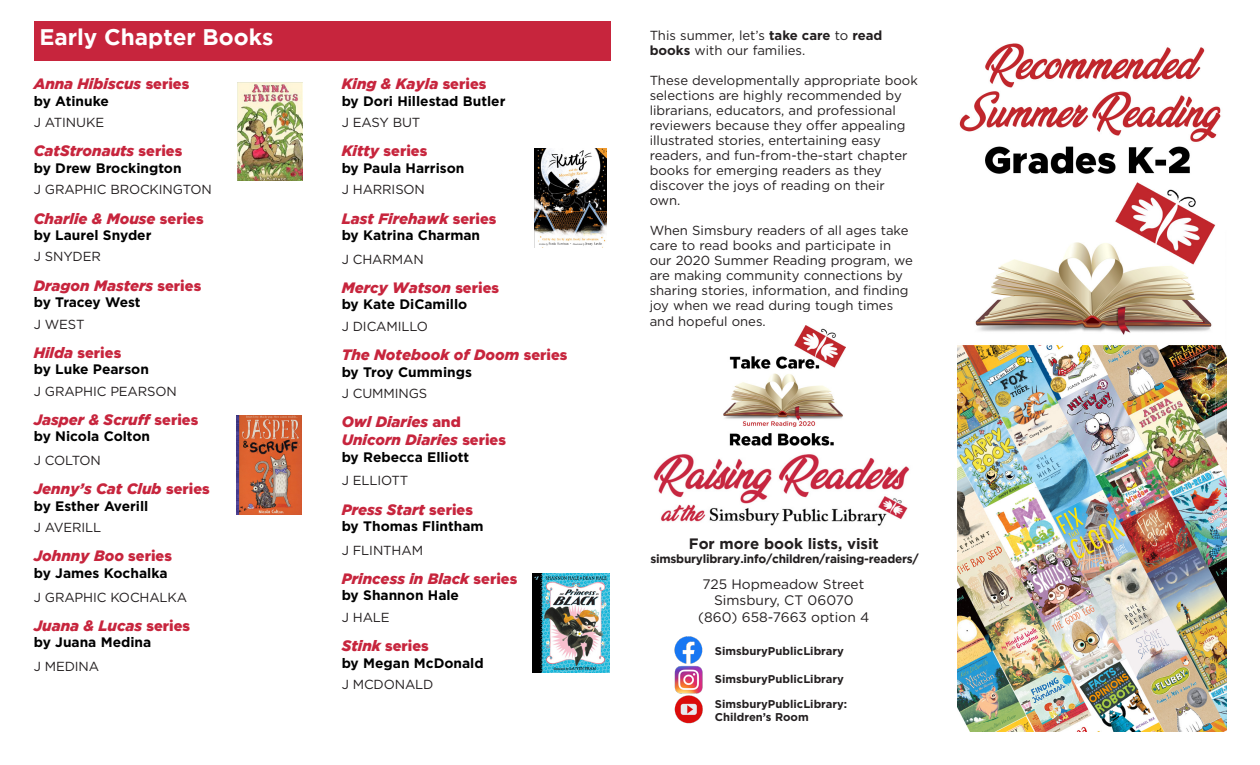
<style>
.page{position:relative;width:1260px;height:765px;background:#fff}
.page>*{position:absolute;margin:0;border:0;box-sizing:border-box;transform-origin:0 0}
.t1{font:700 22.5px "Gotham";color:#fff}
.Book_Title{font:italic 900 15px "Gotham";color:#c7253d}
.Book_Title-2{font:900 15px "Metropolis";color:#c7253d}
.t2{font:700 15px "Gotham";color:#231f20}
.Author{font:700 13.75px "Gotham";color:#000}
.t3{font:13.75px "Gotham";color:#231f20}
.Author-2{font:700 13.75px "Gotham";letter-spacing:-.025em;color:#000}
.Description{font:13.12px/15px "Gotham";color:#231f20}
.Call_Number{font:13.12px "Gotham";letter-spacing:-.01em;color:#231f20}
.t4{font:700 11.88px "Gotham";letter-spacing:-.02em;color:#231f20}
.t5{font:700 11.25px "Gotham";color:#231f20}
.s1{font-family:"Metropolis";font-style:normal}
.s2{font-family:"Gotham";font-style:italic}
.s3{font-weight:700}
</style>
<div class="page">
<img style="left:674px;top:636px;width:29px;height:88px">
<img style="left:723px;top:325px;width:122px;height:121px">
<img style="left:653px;top:454px;width:257px;height:72px">
<img style="left:958px;top:43px;width:268px;height:688px">
<div style="left:34px;top:21px;width:576px;height:39px;background:#c7253d"></div>
<img style="left:237px;top:416px;width:64px;height:99px">
<img style="left:534px;top:149px;width:73px;height:99px">
<img style="left:237px;top:82px;width:65px;height:99px">
<img style="left:532px;top:574px;width:77px;height:99px">
<p class="t1" style="left:39px;top:24px;width:235px">Early Chapter Books</p>
<p class="Book_Title" style="left:34px;top:75px;width:157px">Anna Hibiscus <span class="s1">series</span></p>
<p class="Author" style="left:34px;top:93px;width:77px">by Atinuke</p>
<p class="Call_Number" style="left:34px;top:114px;width:72px">J ATINUKE</p>
<p class="Book_Title" style="left:34px;top:142px;width:150px">CatStronauts <span class="s1">series</span></p>
<p class="Author" style="left:34px;top:160px;width:149px">by Drew Brockington</p>
<p class="Call_Number" style="left:34px;top:181px;width:180px">J GRAPHIC BROCKINGTON</p>
<p class="Book_Title" style="left:34px;top:210px;width:171px">Charlie &amp; Mouse <span class="s1">series</span></p>
<p class="Author" style="left:34px;top:227px;width:119px">by Laurel Snyder</p>
<p class="Call_Number" style="left:34px;top:248px;width:69px">J SNYDER</p>
<p class="Book_Title" style="left:34px;top:277px;width:169px">Dragon Masters <span class="s1">series</span></p>
<p class="Author-2" style="left:34px;top:294px;width:108px">by Tracey West</p>
<p class="Call_Number" style="left:34px;top:316px;width:52px">J WEST</p>
<p class="Book_Title-2" style="left:34px;top:343px;width:89px"><span class="s2">Hilda</span> series</p>
<p class="Author" style="left:34px;top:362px;width:117px">by Luke Pearson</p>
<p class="Call_Number" style="left:34px;top:383px;width:145px">J GRAPHIC PEARSON</p>
<p class="Book_Title" style="left:34px;top:411px;width:166px">Jasper &amp; Scruff <span class="s1">series</span></p>
<p class="Author" style="left:34px;top:429px;width:118px">by Nicola Colton</p>
<p class="Call_Number" style="left:34px;top:452px;width:69px">J COLTON</p>
<p class="Book_Title" style="left:34px;top:480px;width:178px">Jenny’s Cat Club <span class="s1">series</span></p>
<p class="Author" style="left:34px;top:498px;width:116px">by Esther Averill</p>
<p class="Call_Number" style="left:34px;top:519px;width:69px">J AVERILL</p>
<p class="Book_Title" style="left:34px;top:547px;width:140px">Johnny Boo <span class="s1">series</span></p>
<p class="Author" style="left:34px;top:565px;width:135px">by James Kochalka</p>
<p class="Call_Number" style="left:34px;top:589px;width:155px">J GRAPHIC KOCHALKA</p>
<p class="Book_Title" style="left:34px;top:617px;width:158px">Juana &amp; Lucas <span class="s1">series</span></p>
<p class="Author" style="left:34px;top:635px;width:119px">by Juana Medina</p>
<p class="Call_Number" style="left:34px;top:658px;width:67px">J MEDINA</p>
<p class="Book_Title" style="left:342px;top:75px;width:146px">King &amp; Kayla <span class="s1">series</span></p>
<p class="Author" style="left:342px;top:93px;width:165px">by Dori Hillestad Butler</p>
<p class="Call_Number" style="left:342px;top:114px;width:80px">J EASY BUT</p>
<p class="Book_Title-2" style="left:342px;top:142px;width:87px"><span class="s2">Kitty</span> series</p>
<p class="Author" style="left:342px;top:160px;width:124px">by Paula Harrison</p>
<p class="Call_Number" style="left:342px;top:181px;width:85px">J HARRISON</p>
<p class="Book_Title" style="left:342px;top:210px;width:156px">Last Firehawk <span class="s1">series</span></p>
<p class="Author" style="left:342px;top:227px;width:140px">by Katrina Charman</p>
<p class="Call_Number" style="left:342px;top:251px;width:83px">J CHARMAN</p>
<p class="Book_Title" style="left:342px;top:279px;width:159px">Mercy Watson <span class="s1">series</span></p>
<p class="Author" style="left:342px;top:297px;width:127px">by Kate DiCamillo</p>
<p class="Call_Number" style="left:342px;top:318px;width:88px">J DICAMILLO</p>
<p class="Book_Title" style="left:342px;top:346px;width:227px">The Notebook of Doom <span class="s1">series</span></p>
<p class="Author" style="left:342px;top:364px;width:132px">by Troy Cummings</p>
<p class="Call_Number" style="left:342px;top:385px;width:87px">J CUMMINGS</p>
<p class="Book_Title" style="left:342px;top:413px;width:121px">Owl Diaries <span class="s1">and</span></p>
<p class="Book_Title" style="left:342px;top:431px;width:166px">Unicorn Diaries <span class="s1">series</span></p>
<p class="Author" style="left:342px;top:449px;width:129px">by Rebecca Elliott</p>
<p class="Call_Number" style="left:342px;top:472px;width:68px">J ELLIOTT</p>
<p class="Book_Title" style="left:342px;top:501px;width:133px">Press Start <span class="s1">series</span></p>
<p class="Author" style="left:342px;top:518px;width:143px">by Thomas Flintham</p>
<p class="Call_Number" style="left:342px;top:542px;width:83px">J FLINTHAM</p>
<p class="Book_Title" style="left:342px;top:570px;width:177px">Princess in Black <span class="s1">series</span></p>
<p class="Author" style="left:342px;top:588px;width:119px">by Shannon Hale</p>
<p class="Call_Number" style="left:342px;top:609px;width:49px">J HALE</p>
<p class="Book_Title-2" style="left:342px;top:636px;width:89px"><span class="s2">Stink</span> series</p>
<p class="Author" style="left:342px;top:655px;width:144px">by Megan McDonald</p>
<p class="Call_Number" style="left:342px;top:676px;width:93px">J MCDONALD</p>
<p class="Description" style="left:650px;top:28px;width:234px">This summer, let’s <span class="s3">take care</span> to <span class="s3">read books</span> with our families.</p>
<p class="Description" style="left:650px;top:73px;width:270px">These developmentally appropriate book selections are highly recommended by librarians, educators, and professional reviewers because they offer appealing illustrated stories, entertaining easy readers, and fun-from-the-start chapter books for emerging readers as they discover the joys of reading on their own.</p>
<p class="Description" style="left:650px;top:223px;width:265px">When Simsbury readers of all ages take care to read books and participate in our 2020 Summer Reading program, we are making community connections by sharing stories, information, and finding joy when we read during tough times</p>
<p class="Description" style="left:650px;top:314px;width:118px">and hopeful ones.</p>
<p class="t2" style="left:689px;top:535px;width:192px">For more book lists, visit</p>
<p class="t4" style="left:650px;top:552px;width:270px">simsburylibrary.info/children/raising-readers/</p>
<p class="t3" style="left:703px;top:575px;width:163px">725 Hopmeadow Street</p>
<p class="t3" style="left:714px;top:591px;width:141px">Simsbury, CT 06070</p>
<p class="t3" style="left:698px;top:608px;width:173px">(860) 658-7663 option 4</p>
<p class="t5" style="left:715px;top:645px;width:130px">SimsburyPublicLibrary</p>
<p class="t5" style="left:715px;top:672px;width:130px">SimsburyPublicLibrary</p>
<p class="t5" style="left:715px;top:698px;width:134px">SimsburyPublicLibrary:</p>
<p class="t5" style="left:715px;top:710px;width:96px">Children’s Room</p>
</div>
